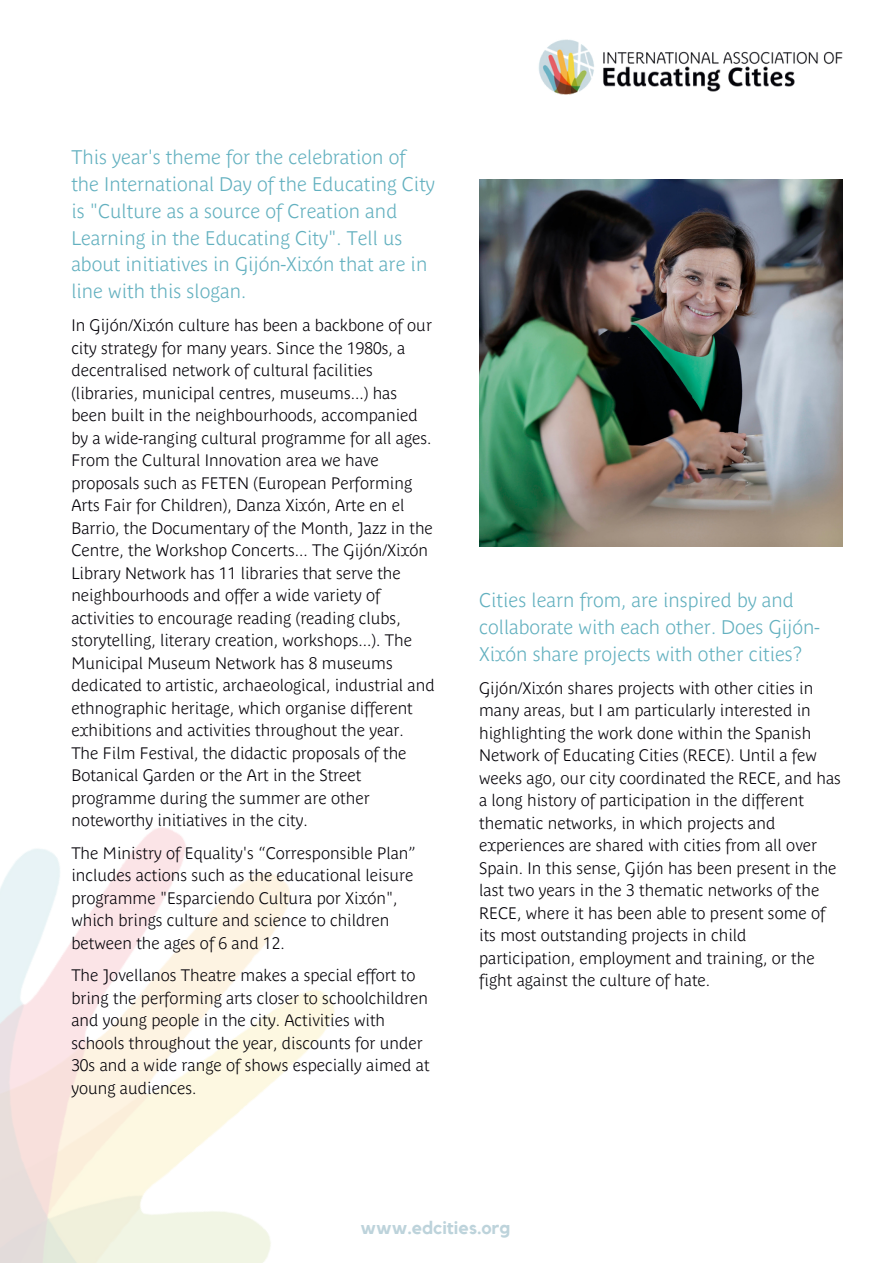
<style>
.page{position:relative;width:893px;height:1264px;background:#fff}
.page>*{position:absolute;margin:0;border:0;box-sizing:border-box;transform-origin:0 0}
.t1{font:700 19.5px/26.8px "Parisine Plus Std Clair";color:#62b0bf}
.t2{font:700 18px "Kollektif";color:#bdd3db}
.t3{font:700 16.5px/22.5px "Parisine Plus Std Clair";color:#030107}
</style>
<div class="page">
<img style="left:0;top:827px;width:335px;height:435px">
<img style="left:479px;top:180px;width:363px;height:366px">
<img style="left:538px;top:39px;width:305px;height:56px">
<p class="t1" style="left:71px;top:142px;width:365px">This year's theme for the celebration of the International Day of the Educating City is "Culture as a source of Creation and Learning in the Educating City". Tell us about initiatives in Gijón-Xixón that are in line with this slogan.</p>
<p class="t3" style="left:71px;top:313px;width:365px">In Gijón/Xixón culture has been a backbone of our city strategy for many years. Since the 1980s, a decentralised network of cultural facilities (libraries, municipal centres, museums...) has been built in the neighbourhoods, accompanied by a wide-ranging cultural programme for all ages.<br>From the Cultural Innovation area we have proposals such as FETEN (European Performing Arts Fair for Children), Danza Xixón, Arte en el Barrio, the Documentary of the Month, Jazz in the Centre, the Workshop Concerts... The Gijón/Xixón Library Network has 11 libraries that serve the neighbourhoods and offer a wide variety of activities to encourage reading (reading clubs, storytelling, literary creation, workshops...). The Municipal Museum Network has 8 museums dedicated to artistic, archaeological, industrial and ethnographic heritage, which organise different exhibitions and activities throughout the year.<br>The Film Festival, the didactic proposals of the Botanical Garden or the Art in the Street programme during the summer are other noteworthy initiatives in the city.</p>
<p class="t3" style="left:71px;top:840px;width:346px">The Ministry of Equality's “Corresponsible Plan” includes actions such as the educational leisure programme "Esparciendo Cultura por Xixón", which brings culture and science to children between the ages of 6 and 12.</p>
<p class="t3" style="left:71px;top:962px;width:360px">The Jovellanos Theatre makes a special effort to bring the performing arts closer to schoolchildren and young people in the city. Activities with schools throughout the year, discounts for under 30s and a wide range of shows especially aimed at young audiences.</p>
<p class="t1" style="left:479px;top:585px;width:342px">Cities learn from, are inspired by and collaborate with each other. Does Gijón-<br>Xixón share projects with other cities?</p>
<p class="t3" style="left:479px;top:675px;width:363px">Gijón/Xixón shares projects with other cities in many areas, but I am particularly interested in highlighting the work done within the Spanish Network of Educating Cities (RECE). Until a few weeks ago, our city coordinated the RECE, and has a long history of participation in the different thematic networks, in which projects and experiences are shared with cities from all over Spain. In this sense, Gijón has been present in the last two years in the 3 thematic networks of the RECE, where it has been able to present some of its most outstanding projects in child participation, employment and training, or the fight against the culture of hate.</p>
<p class="t2" style="left:360px;top:1219px;width:151px">www.edcities.org</p>
</div>
